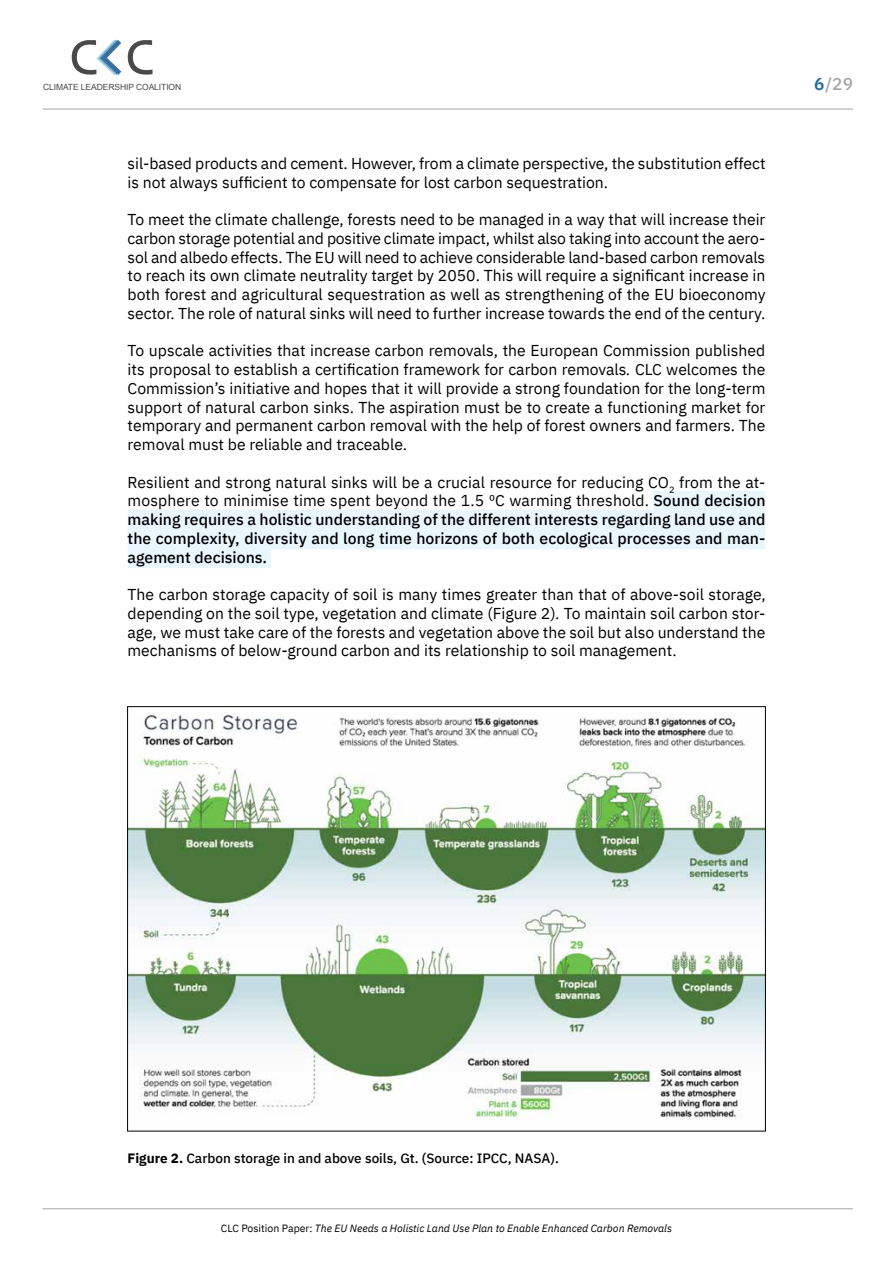
<style>
.page{position:relative;width:893px;height:1263px;background:#fff}
.page>*{position:absolute;margin:0;border:0;box-sizing:border-box;transform-origin:0 0}
.t1{font:500 17.25px "IBM Plex Sans";color:#a4a4a4}
.leipis{font:15.75px/18.8px "IBM Plex Sans";color:#000;text-align:justify}
.leipis-2{font:500 15.75px/18.8px "IBM Plex Sans";color:#000;text-align:justify}
.kuvateksti{font:500 13.5px "IBM Plex Sans";color:#000}
.t2{font:italic 10.5px "IBM Plex Sans";color:#000}
.t3{font:8.55px "Arial";letter-spacing:-.01em;color:#4a4949}
.s1{font-weight:600;color:#256ba0}
.s2{font-style:italic}
.s3{font-weight:400}
.s4{font-weight:700}
.s5{font-style:normal}
</style>
<div class="page">
<svg style="left:128px;top:40px;width:25px;height:35px"></svg>
<svg style="left:71px;top:39px;width:50px;height:37px"></svg>
<hr style="left:43px;top:109px;width:810px;height:1px;background:#a4a4a4">
<hr style="left:43px;top:1208px;width:810px;height:1px;background:#a4a4a4">
<img style="left:129px;top:712px;width:635px;height:408px">
<div style="left:653px;top:491px;width:112px;height:21px;background:#eaf6fe"></div>
<div style="left:128px;top:510px;width:637px;height:21px;background:#eaf6fe"></div>
<div style="left:128px;top:528px;width:637px;height:21px;background:#eaf6fe"></div>
<div style="left:128px;top:547px;width:143px;height:21px;background:#eaf6fe"></div>
<p class="t3" style="left:43px;top:81px;width:140px">CLIMATE LEADERSHIP COALITION</p>
<p class="t1" style="left:814px;top:70px;width:40px"><span class="s1">6</span>/29</p>
<p class="leipis" style="left:128px;top:152px;width:639px">sil-based products and cement. However, from a climate perspective, the substitution effect is not always sufficient to compensate for lost carbon sequestration.</p>
<p class="leipis" style="left:128px;top:209px;width:640px">To meet the climate challenge, forests need to be managed in a way that will increase their carbon storage potential and positive climate impact, whilst also taking into account the aero&shy;sol and albedo effects. The EU will need to achieve considerable land-based carbon removals to reach its own climate neutrality target by 2050. This will require a significant increase in both forest and agricultural sequestration as well as strengthening of the EU bioeconomy sector. The role of natural sinks will need to further increase towards the end of the century.</p>
<p class="leipis" style="left:128px;top:340px;width:639px">To upscale activities that increase carbon removals, the European Commission published its proposal to establish a certification framework for carbon removals<span class="s2">.</span> CLC welcomes the Commission’s initiative and hopes that it will provide a strong foundation for the long-term support of natural carbon sinks. The aspiration must be to create a functioning market for temporary and permanent carbon removal with the help of forest owners and farmers. The removal must be reliable and traceable.</p>
<p class="leipis-2" style="left:128px;top:471px;width:639px"><span class="s3">Resilient and strong natural sinks will be a crucial resource for reducing CO</span><sub>2</sub> <span class="s3">from the at&shy;mosphere to minimise time spent beyond the 1.5 ⁰C warming threshold.</span> Sound decision making requires a holistic understanding of the different interests regarding land use and the complexity, diversity and long time horizons of both ecological processes and man&shy;agement decisions.</p>
<p class="leipis" style="left:128px;top:584px;width:640px">The carbon storage capacity of soil is many times greater than that of above-soil storage, depending on the soil type, vegetation and climate (Figure 2)<span class="s2">.</span> To maintain soil carbon stor&shy;age, we must take care of the forests and vegetation above the soil but also understand the mechanisms of below-ground carbon and its relationship to soil management.</p>
<p class="kuvateksti" style="left:128px;top:1147px;width:433px"><span class="s4">Figure 2.</span> Carbon storage in and above soils, Gt. (Source: IPCC, NASA).</p>
<p class="t2" style="left:221px;top:1220px;width:452px"><span class="s5">CLC Position Paper:</span> The EU Needs a Holistic Land Use Plan to Enable Enhanced Carbon Removals</p>
</div>
